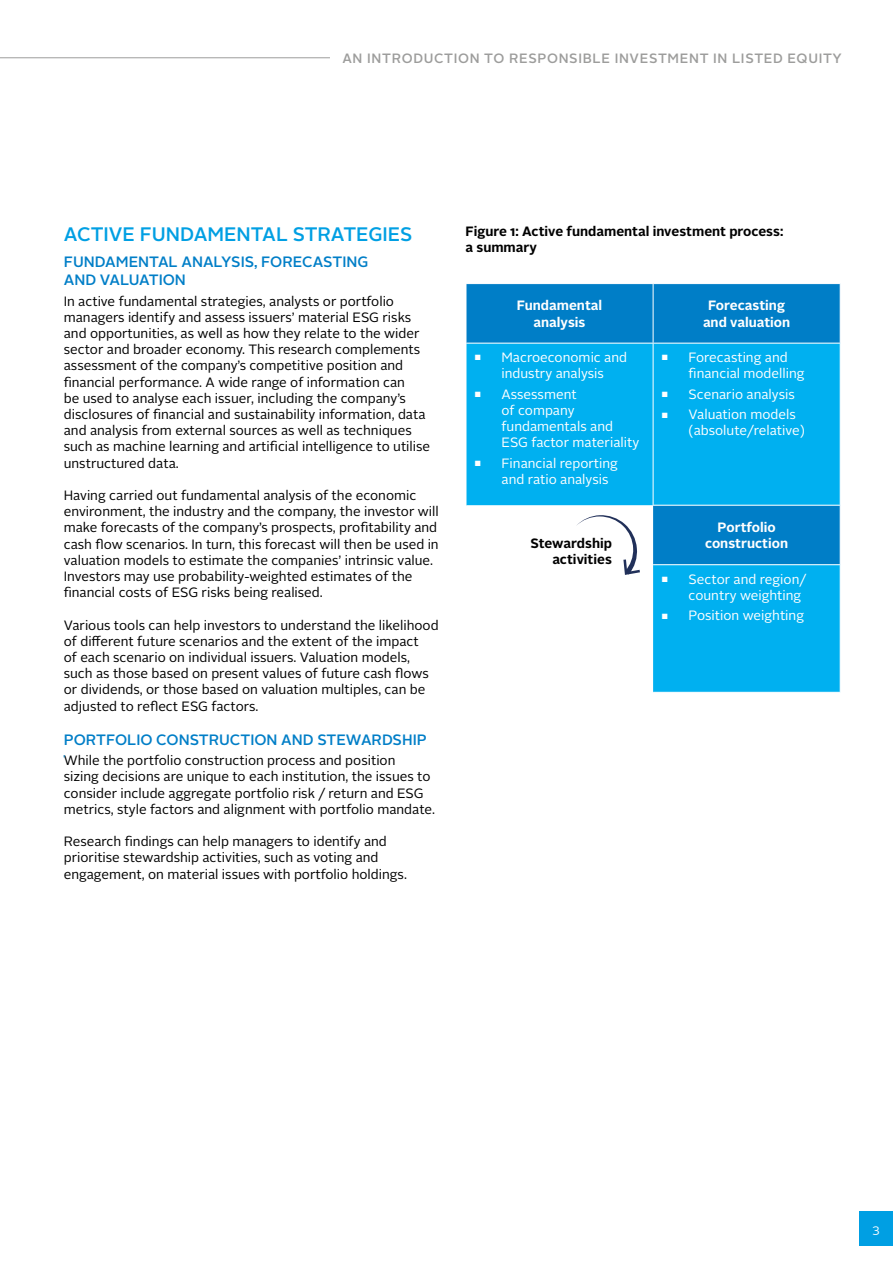
<style>
.page{position:relative;width:893px;height:1263px;background:#fff}
.page>*{position:absolute;margin:0;border:0;box-sizing:border-box;transform-origin:0 0}
.t1{font:500 19.5px "Alright Sans";color:#009fe3}
.t2{font:500 15px/18px "Alright Sans";color:#007ec7}
.t3{font:13.5px/16.2px "Alright Sans";color:#000}
.t4{font:13.5px/16.2px "Alright Sans";color:#fff}
.t5{font:700 13.5px/16.2px "Alright Sans";color:#000}
.t6{font:700 13.5px/16.2px "Alright Sans";color:#fff;text-align:center}
.t7{font:500 13.5px "Alright Sans";letter-spacing:.05em;color:#9d9d9c}
.t8{font:12px "Alright Sans";color:#fff}
.s1{font-size:7.5px}
</style>
<div class="page">
<div style="left:859px;top:1212px;width:34px;height:34px;background:#009fe3"></div>
<hr style="left:0;top:57px;width:330px;height:1px;background:#9d9d9c">
<div style="left:467px;top:284px;width:373px;height:59px;background:#007ec7"></div>
<svg style="left:466px;top:344px;width:374px;height:348px;fill:#00b0f0"></svg>
<hr style="left:653px;top:284px;width:1px;height:59px;background:#fff">
<hr style="left:466px;top:343px;width:1px;height:162px;background:#fff">
<hr style="left:653px;top:343px;width:1px;height:162px;background:#fff">
<hr style="left:653px;top:505px;width:188px;height:1px;background:#fff">
<hr style="left:653px;top:564px;width:188px;height:1px;background:#fff">
<svg style="left:576px;top:515px;width:64px;height:60px"></svg>
<p class="t7" style="left:342px;top:49px;width:501px">AN INTRODUCTION TO RESPONSIBLE INVESTMENT IN LISTED EQUITY</p>
<h1 class="t1" style="left:64px;top:220px;width:350px">ACTIVE FUNDAMENTAL STRATEGIES</h1>
<p class="t2" style="left:64px;top:253px;width:306px">FUNDAMENTAL ANALYSIS, FORECASTING<br>AND VALUATION</p>
<p class="t3" style="left:64px;top:293px;width:368px">In active fundamental strategies, analysts or portfolio managers identify and assess issuers’ material ESG risks and opportunities, as well as how they relate to the wider sector and broader economy. This research complements assessment of the company’s competitive position and financial performance. A wide range of information can<br>be used to analyse each issuer, including the company’s disclosures of financial and sustainability information, data and analysis from external sources as well as techniques such as machine learning and artificial intelligence to utilise unstructured data.</p>
<p class="t3" style="left:64px;top:487px;width:376px">Having carried out fundamental analysis of the economic environment, the industry and the company, the investor will make forecasts of the company’s prospects, profitability and cash flow scenarios. In turn, this forecast will then be used in valuation models to estimate the companies’ intrinsic value.<br>Investors may use probability-weighted estimates of the financial costs of ESG risks being realised.</p>
<p class="t3" style="left:64px;top:617px;width:376px">Various tools can help investors to understand the likelihood of different future scenarios and the extent of the impact<br>of each scenario on individual issuers. Valuation models, such as those based on present values of future cash flows or dividends, or those based on valuation multiples, can be adjusted to reflect ESG factors.</p>
<p class="t2" style="left:64px;top:731px;width:364px">PORTFOLIO CONSTRUCTION AND STEWARDSHIP</p>
<p class="t3" style="left:64px;top:753px;width:373px">While the portfolio construction process and position<br>sizing decisions are unique to each institution, the issues to consider include aggregate portfolio risk / return and ESG metrics, style factors and alignment with portfolio mandate.</p>
<p class="t3" style="left:64px;top:834px;width:345px">Research findings can help managers to identify and prioritise stewardship activities, such as voting and engagement, on material issues with portfolio holdings.</p>
<p class="t5" style="left:466px;top:223px;width:319px">Figure 1: Active fundamental investment process: a summary</p>
<p class="t6" style="left:517px;top:298px;width:87px">Fundamental analysis</p>
<p class="t6" style="left:703px;top:298px;width:89px">Forecasting and valuation</p>
<p class="t4" style="left:474px;top:349px;width:154px;text-align:center"><span class="s1">■</span> Macroeconomic and industry analysis</p>
<p class="t4" style="left:501px;top:386px;width:139px;text-indent:-27px"><span class="s1">■</span> Assessment<br>of company fundamentals and<br>ESG factor materiality</p>
<p class="t4" style="left:501px;top:455px;width:118px;text-indent:-27px"><span class="s1">■</span> Financial reporting and ratio analysis</p>
<p class="t4" style="left:689px;top:349px;width:118px;text-indent:-27px"><span class="s1">■</span> Forecasting and financial modelling</p>
<p class="t4" style="left:662px;top:386px;width:135px"><span class="s1">■</span> Scenario analysis</p>
<p class="t4" style="left:689px;top:406px;width:118px;text-indent:-27px"><span class="s1">■</span> Valuation models (absolute/relative)</p>
<p class="t5" style="left:530px;top:535px;width:83px;text-align:right">Stewardship activities</p>
<p class="t6" style="left:705px;top:519px;width:85px">Portfolio construction</p>
<p class="t4" style="left:689px;top:571px;width:119px;text-indent:-27px"><span class="s1">■</span> Sector and region/ country weighting</p>
<p class="t4" style="left:662px;top:608px;width:144px"><span class="s1">■</span> Position weighting</p>
<p class="t8" style="left:872px;top:1221px;width:9px">3</p>
</div>
